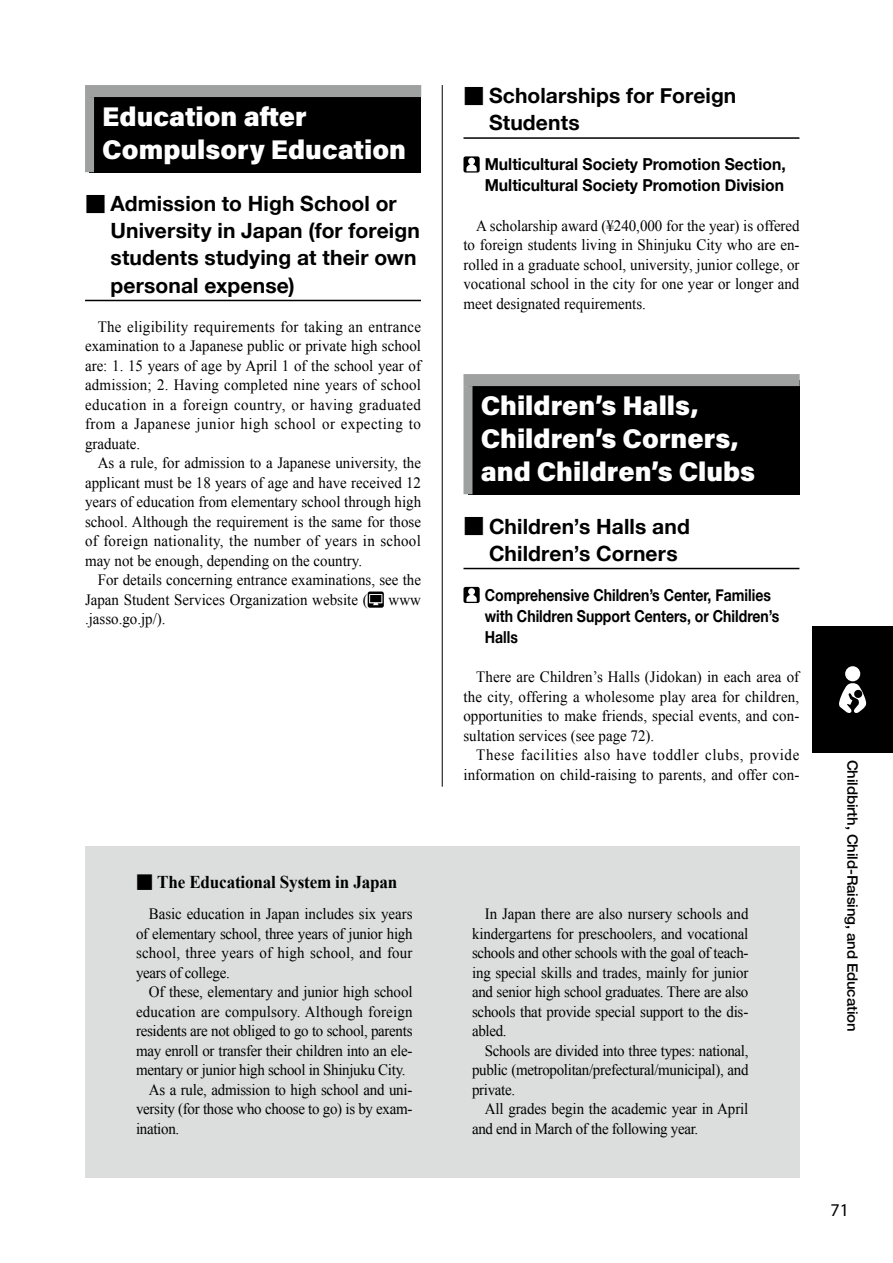
<style>
.page{position:relative;width:893px;height:1263px;background:#fff}
.page>*{position:absolute;margin:0;border:0;box-sizing:border-box;transform-origin:0 0}
.t1{font:27px/33px "Acumin Variable Concept";color:#fff}
.t2{font:700 21px/27px "Helvetica Neue";letter-spacing:.005em;color:#000}
.t3{font:700 18px "Times New Roman";letter-spacing:-.01em;color:#000;scale:.95 1}
.t4{font:18px "Myriad Pro";color:#000}
.t5{font:700 16.5px/21px "Helvetica Neue";color:#000;scale:.85 1}
.t6{font:700 16.5px/21px "Helvetica Neue";color:#000;scale:.95 1}
.t7{font:15.75px/19.5px "Times New Roman";color:#000;text-align:justify;scale:.95 1}
.t8{font:15.75px "Times New Roman";letter-spacing:-.02em;color:#000;scale:.95 1}
.t9{font:500 14.25px "Helvetica Neue";letter-spacing:-.01em;color:#000;scale:1.05 1}
.s1{font-family:"Shin Go Pro";font-weight:500}
.s2{font-family:"Shin Go Pro";font-weight:300}
</style>
<div class="page">
<div style="left:812px;top:626px;width:81px;height:127px;background:#000"></div>
<svg style="left:839px;top:666px;width:28px;height:47px"></svg>
<hr style="left:85px;top:300px;width:336px;height:1px;background:#000">
<div style="left:90px;top:91px;width:331px;height:81px;background:#000"></div>
<div style="left:85px;top:85px;width:336px;height:12px;background:#9fa0a0"></div>
<div style="left:85px;top:97px;width:9px;height:75px;background:#9fa0a0"></div>
<svg style="left:368px;top:591px;width:16px;height:17px"></svg>
<svg style="left:369px;top:594px;width:13px;height:11px"></svg>
<hr style="left:463px;top:137px;width:336px;height:2px;background:#000">
<hr style="left:463px;top:568px;width:336px;height:1px;background:#000">
<svg style="left:463px;top:156px;width:17px;height:17px"></svg>
<svg style="left:466px;top:158px;width:11px;height:13px"></svg>
<div style="left:468px;top:380px;width:332px;height:114px;background:#000"></div>
<div style="left:463px;top:374px;width:337px;height:12px;background:#9fa0a0"></div>
<div style="left:463px;top:386px;width:9px;height:108px;background:#9fa0a0"></div>
<div style="left:463px;top:587px;width:17px;height:16px;background:#000;border-radius:2px"></div>
<svg style="left:466px;top:588px;width:11px;height:14px"></svg>
<div style="left:85px;top:846px;width:714px;height:332px;background:#dcdddd"></div>
<hr style="left:442px;top:85px;width:1px;height:702px;background:#000">
<h1 class="t1" style="left:102px;top:99px;width:305px">Education after<br>Compulsory Education</h1>
<h2 class="t2" style="left:111px;top:191px;width:311px;text-indent:-26px"><span class="s1">■</span> Admission to High School or<br>University in Japan (for foreign students studying at their own personal expense)</h2>
<p class="t7" style="left:85px;top:316px;width:355px;text-indent:13px">The eligibility requirements for taking an entrance examination to a Japanese public or private high school are: 1. 15 years of age by April 1 of the school year of admission; 2. Having completed nine years of school education in a foreign country, or having graduated from a Japanese junior high school or expecting to graduate.</p>
<p class="t7" style="left:85px;top:453px;width:355px;text-indent:13px">As a rule, for admission to a Japanese university, the applicant must be 18 years of age and have received 12 years of education from elementary school through high school. Although the requirement is the same for those of foreign nationality, the number of years in school may not be enough, depending on the country.</p>
<p class="t7" style="left:85px;top:570px;width:355px;text-indent:13px">For details concerning entrance examinations, see the<br>Japan Student Services Organization website (</p>
<p class="t7" style="left:389px;top:589px;width:36px">www</p>
<p class="t7" style="left:85px;top:609px;width:86px">.jasso.go.jp/).</p>
<p class="t3" style="left:136px;top:870px;width:276px"><span class="s2">■</span> The Educational System in Japan</p>
<p class="t7" style="left:136px;top:904px;width:293px;text-indent:13px">Basic education in Japan includes six years of elementary school, three years of junior high school, three years of high school, and four years of college.</p>
<p class="t7" style="left:149px;top:982px;width:279px">Of these, elementary and junior high school</p>
<p class="t7" style="left:136px;top:1001px;width:293px">education are compulsory. Although foreign</p>
<p class="t8" style="left:136px;top:1020px;width:292px">residents are not obliged to go to school, parents</p>
<p class="t8" style="left:136px;top:1040px;width:292px">may enroll or transfer their children into an ele-</p>
<p class="t8" style="left:136px;top:1059px;width:285px">mentary or junior high school in Shinjuku City.</p>
<p class="t7" style="left:149px;top:1079px;width:279px">As a rule, admission to high school and uni-</p>
<p class="t8" style="left:136px;top:1098px;width:292px">versity (for those who choose to go) is by exam-</p>
<p class="t8" style="left:136px;top:1118px;width:47px">ination.</p>
<h2 class="t2" style="left:489px;top:83px;width:249px;text-indent:-26px"><span class="s1">■</span> Scholarships for Foreign<br>Students</h2>
<p class="t6" style="left:485px;top:154px;width:318px">Multicultural Society Promotion Section,<br>Multicultural Society Promotion Division</p>
<p class="t7" style="left:463px;top:215px;width:355px;text-indent:13px">A scholarship award (¥240,000 for the year) is offered to foreign students living in Shinjuku City who are en&shy;rolled in a graduate school, university, junior college, or vocational school in the city for one year or longer and meet designated requirements.</p>
<h1 class="t1" style="left:481px;top:389px;width:276px">Children’s Halls,<br>Children’s Corners, and Children’s Clubs</h1>
<h2 class="t2" style="left:489px;top:513px;width:202px;text-indent:-26px"><span class="s1">■</span> Children’s Halls and<br>Children’s Corners</h2>
<p class="t5" style="left:485px;top:585px;width:348px">Comprehensive Children’s Center, Families with Children Support Centers, or Children’s<br>Halls</p>
<p class="t7" style="left:463px;top:667px;width:355px;text-indent:13px">There are Children’s Halls (Jidokan) in each area of the city, offering a wholesome play area for children, opportunities to make friends, special events, and con&shy;sultation services (see page 72).</p>
<p class="t7" style="left:463px;top:745px;width:355px;text-align:right">These facilities also have toddler clubs, provide information on child-raising to parents, and offer con-</p>
<p class="t7" style="left:472px;top:904px;width:293px;text-indent:13px">In Japan there are also nursery schools and kindergartens for preschoolers, and vocational schools and other schools with the goal of teach&shy;ing special skills and trades, mainly for junior and senior high school graduates. There are also schools that provide special support to the dis&shy;abled.</p>
<p class="t7" style="left:472px;top:1040px;width:293px;text-indent:13px">Schools are divided into three types: national, public (metropolitan/prefectural/municipal), and private.</p>
<p class="t7" style="left:472px;top:1099px;width:292px;text-indent:13px">All grades begin the academic year in April and end in March of the following year.</p>
<p class="t9" style="left:864px;top:760px;width:260px;rotate:90deg">Childbirth, Child-Raising, and Education</p>
<p class="t4" style="left:831px;top:1199px;width:20px">71</p>
</div>
